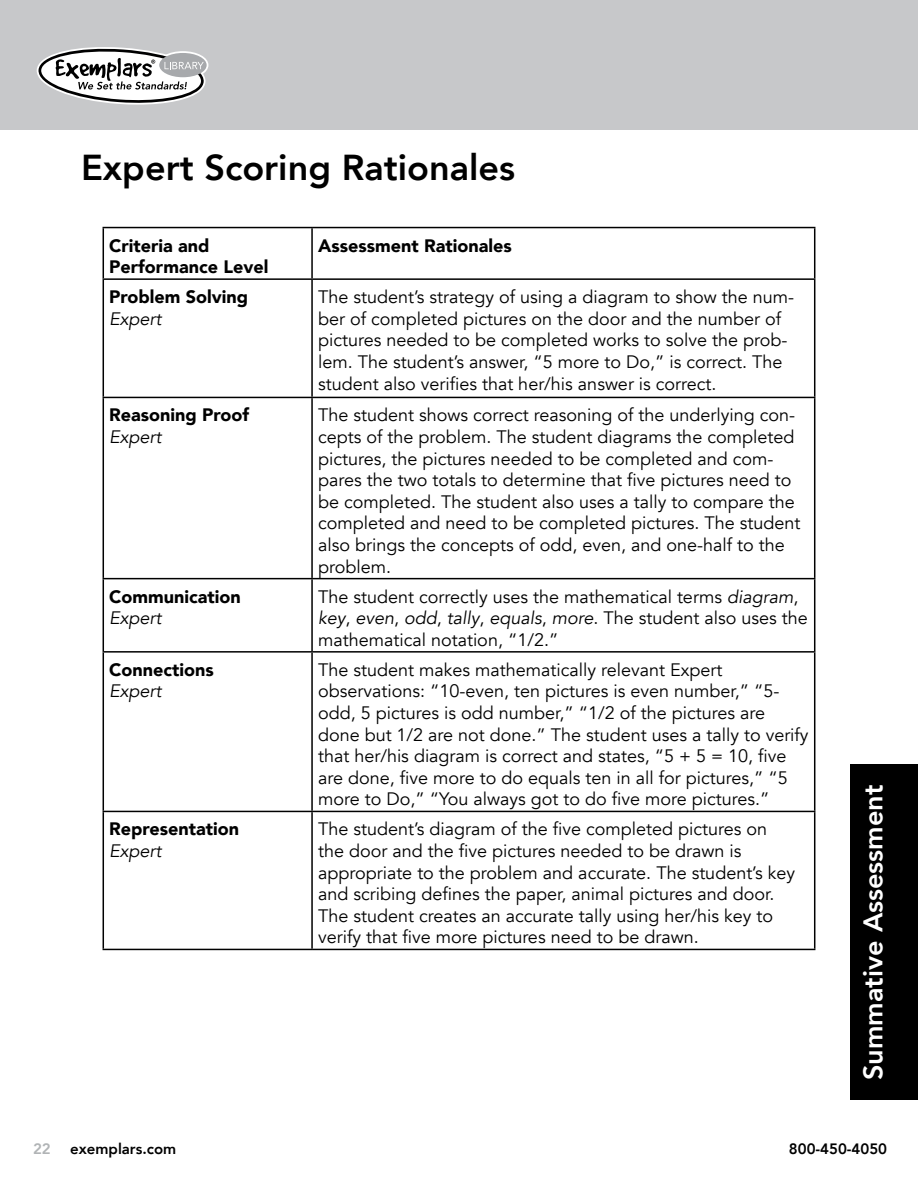
<style>
.page{position:relative;width:918px;height:1188px;background:#fff}
.page>*{position:absolute;margin:0;border:0;box-sizing:border-box;transform-origin:0 0}
.t1{font:800 36px "Avenir";color:#000}
.t2{font:800 27px "Avenir";color:#fff}
.t3{font:18px/21.6px "Avenir";color:#000}
.t4{font:900 18px/21.6px "Avenir";color:#000}
.t5{font:italic 18px "Avenir";color:#000}
.t6{font:800 15px "Avenir";color:#000}
.t7{font:800 15px "Avenir";color:#b1b4b6}
.s1{font-style:italic}
</style>
<div class="page">
<div style="left:0;top:0;width:918px;height:129px;background:#c7c8ca"></div>
<div style="left:157px;top:51px;width:51px;height:28px;background:#fff;border-radius:50%"></div>
<svg style="left:36px;top:47px;width:171px;height:58px"></svg>
<hr style="left:103px;top:227px;width:209px;height:1px;background:#000">
<hr style="left:103px;top:228px;width:1px;height:50px;background:#000">
<hr style="left:312px;top:227px;width:503px;height:1px;background:#000">
<hr style="left:311px;top:228px;width:2px;height:50px;background:#000">
<hr style="left:814px;top:228px;width:1px;height:50px;background:#000">
<hr style="left:103px;top:278px;width:209px;height:2px;background:#000">
<hr style="left:103px;top:280px;width:1px;height:117px;background:#000">
<hr style="left:312px;top:278px;width:503px;height:2px;background:#000">
<hr style="left:311px;top:280px;width:2px;height:117px;background:#000">
<hr style="left:814px;top:280px;width:1px;height:117px;background:#000">
<hr style="left:103px;top:397px;width:209px;height:1px;background:#000">
<hr style="left:103px;top:398px;width:1px;height:180px;background:#000">
<hr style="left:312px;top:397px;width:503px;height:1px;background:#000">
<hr style="left:311px;top:398px;width:2px;height:180px;background:#000">
<hr style="left:814px;top:398px;width:1px;height:180px;background:#000">
<hr style="left:103px;top:578px;width:209px;height:1px;background:#000">
<hr style="left:103px;top:579px;width:1px;height:72px;background:#000">
<hr style="left:312px;top:578px;width:503px;height:1px;background:#000">
<hr style="left:311px;top:579px;width:2px;height:72px;background:#000">
<hr style="left:814px;top:579px;width:1px;height:72px;background:#000">
<hr style="left:103px;top:651px;width:209px;height:2px;background:#000">
<hr style="left:103px;top:653px;width:1px;height:158px;background:#000">
<hr style="left:312px;top:651px;width:503px;height:2px;background:#000">
<hr style="left:311px;top:653px;width:2px;height:158px;background:#000">
<hr style="left:814px;top:653px;width:1px;height:158px;background:#000">
<hr style="left:103px;top:811px;width:209px;height:1px;background:#000">
<hr style="left:103px;top:812px;width:1px;height:137px;background:#000">
<hr style="left:312px;top:811px;width:503px;height:1px;background:#000">
<hr style="left:311px;top:812px;width:2px;height:137px;background:#000">
<hr style="left:814px;top:812px;width:1px;height:137px;background:#000">
<hr style="left:103px;top:949px;width:209px;height:1px;background:#000">
<hr style="left:312px;top:949px;width:503px;height:1px;background:#000">
<div style="left:850px;top:765px;width:68px;height:335px;background:#000"></div>
<h1 class="t1" style="left:81px;top:135px;width:436px">Expert Scoring Rationales</h1>
<p class="t4" style="left:109px;top:234px;width:161px">Criteria and<br>Performance Level</p>
<p class="t4" style="left:318px;top:234px;width:195px">Assessment Rationales</p>
<p class="t4" style="left:109px;top:286px;width:141px">Problem Solving</p>
<p class="t5" style="left:109px;top:308px;width:54px">Expert</p>
<p class="t3" style="left:318px;top:286px;width:477px">The student’s strategy of using a diagram to show the num&shy;ber of completed pictures on the door and the number of pictures needed to be completed works to solve the prob&shy;lem. The student’s answer, “5 more to Do,” is correct. The student also verifies that her/his answer is correct.</p>
<p class="t4" style="left:109px;top:404px;width:141px">Reasoning Proof</p>
<p class="t5" style="left:109px;top:426px;width:54px">Expert</p>
<p class="t3" style="left:318px;top:405px;width:484px">The student shows correct reasoning of the underlying con&shy;cepts of the problem. The student diagrams the completed pictures, the pictures needed to be completed and com&shy;pares the two totals to determine that five pictures need to be completed. The student also uses a tally to compare the completed and need to be completed pictures. The student also brings the concepts of odd, even, and one-half to the problem.</p>
<p class="t4" style="left:109px;top:585px;width:133px">Communication</p>
<p class="t5" style="left:109px;top:607px;width:54px">Expert</p>
<p class="t3" style="left:318px;top:586px;width:491px">The student correctly uses the mathematical terms <span class="s1">diagram</span>, <span class="s1">key</span>, <span class="s1">even</span>, <span class="s1">odd</span>, <span class="s1">tally</span>, <span class="s1">equals</span>, <span class="s1">more</span>. The student also uses the mathematical notation, “1/2.”</p>
<p class="t4" style="left:109px;top:658px;width:106px">Connections</p>
<p class="t5" style="left:109px;top:681px;width:54px">Expert</p>
<p class="t4" style="left:109px;top:818px;width:131px">Representation</p>
<p class="t5" style="left:109px;top:840px;width:54px">Expert</p>
<p class="t3" style="left:318px;top:659px;width:492px">The student makes mathematically relevant Expert observations: “10-even, ten pictures is even number,” “5- odd, 5 pictures is odd number,” “1/2 of the pictures are done but 1/2 are not done.” The student uses a tally to verify that her/his diagram is correct and states, “5 + 5 = 10, five are done, five more to do equals ten in all for pictures,” “5 more to Do,” “You always got to do five more pictures.”</p>
<p class="t3" style="left:318px;top:819px;width:478px">The student’s diagram of the five completed pictures on the door and the five pictures needed to be drawn is appropriate to the problem and accurate. The student’s key and scribing defines the paper, animal pictures and door.<br>The student creates an accurate tally using her/his key to verify that five more pictures need to be drawn.</p>
<h2 class="t2" style="left:849px;top:1080px;width:297px;rotate:-90deg">Summative Assessment</h2>
<p class="t7" style="left:33px;top:1135px;width:19px">22</p>
<p class="t6" style="left:70px;top:1135px;width:108px">exemplars.com</p>
<p class="t6" style="left:789px;top:1135px;width:100px">800-450-4050</p>
</div>
